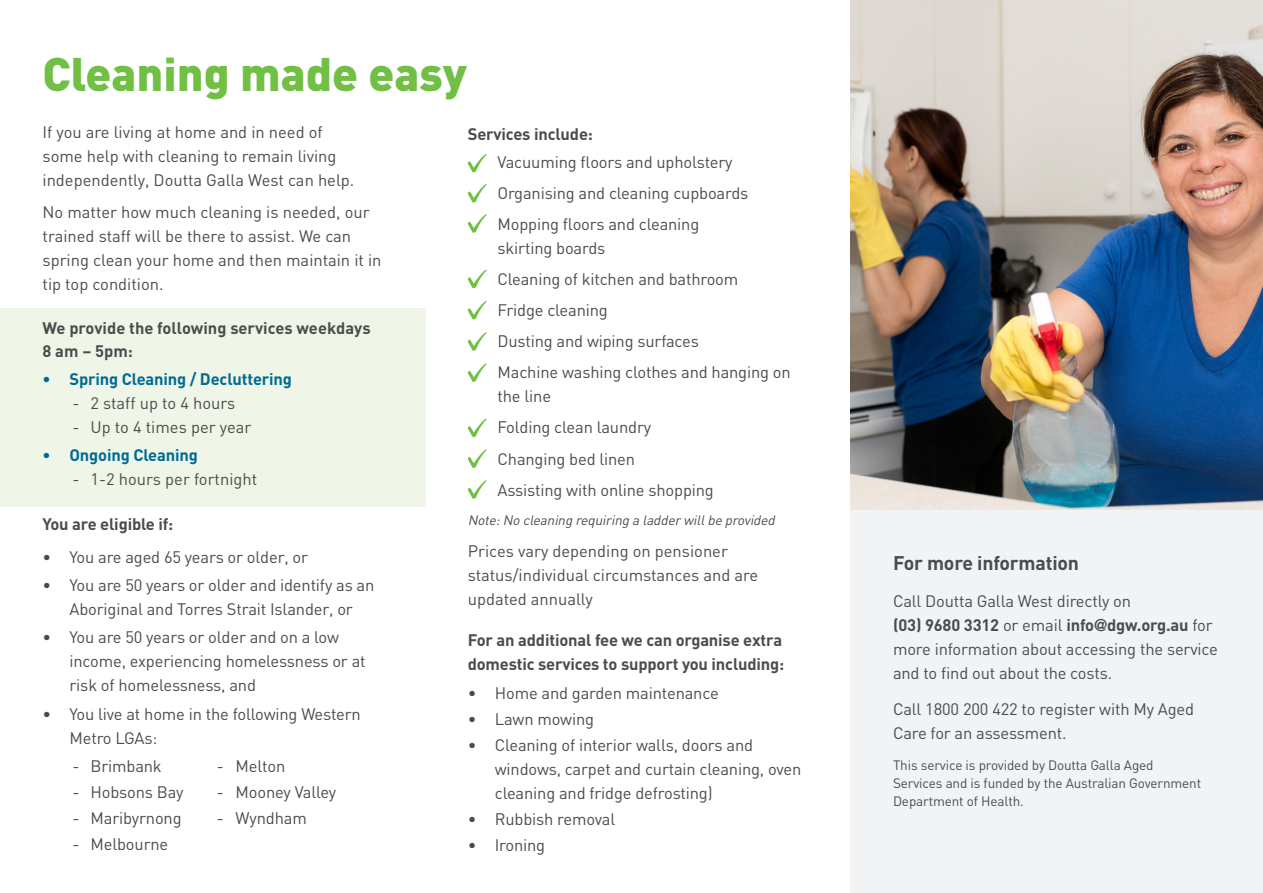
<style>
.page{position:relative;width:1263px;height:893px;background:#fff}
.page>*{position:absolute;margin:0;border:0;box-sizing:border-box;transform-origin:0 0}
.t1{font:900 46.5px "DIN";color:#71bf44}
.t2{font:700 19.5px "DIN";letter-spacing:-.01em;color:#4b4c4d}
.t3{font:16.5px/24px "DIN";letter-spacing:-.01em;color:#4b4c4d}
.t4{font:700 16.5px/22.5px "DIN";letter-spacing:-.01em;color:#4b4c4d}
.t5{font:700 16.5px "DIN";letter-spacing:-.01em;color:#006a94}
.t6{font:13.5px/18px "DIN";letter-spacing:-.01em;color:#4b4c4d}
.t7{font:italic 13.5px "DIN";color:#4b4c4d}
.s1{font-weight:700}
.s2{font-family:"Helvetica Neue";font-weight:700}
</style>
<div class="page">
<div style="left:0;top:308px;width:425px;height:199px;background:#eff6e8"></div>
<div style="left:850px;top:341px;width:413px;height:552px;background:#f2f3f4"></div>
<img style="left:850px;top:0;width:413px;height:510px">
<svg style="left:467px;top:154px;width:20px;height:19px"></svg>
<svg style="left:467px;top:184px;width:20px;height:19px"></svg>
<svg style="left:467px;top:214px;width:20px;height:19px"></svg>
<svg style="left:467px;top:269px;width:20px;height:20px"></svg>
<svg style="left:467px;top:301px;width:20px;height:19px"></svg>
<svg style="left:467px;top:332px;width:20px;height:19px"></svg>
<svg style="left:467px;top:363px;width:20px;height:19px"></svg>
<svg style="left:467px;top:418px;width:20px;height:19px"></svg>
<svg style="left:467px;top:449px;width:20px;height:19px"></svg>
<svg style="left:467px;top:480px;width:20px;height:19px"></svg>
<p class="t1" style="left:43px;top:43px;width:426px">Cleaning made easy</p>
<p class="t3" style="left:43px;top:120px;width:313px">If you are living at home and in need of some help with cleaning to remain living independently, Doutta Galla West can help.</p>
<p class="t3" style="left:43px;top:200px;width:341px">No matter how much cleaning is needed, our trained staff will be there to assist. We can spring clean your home and then maintain it in tip top condition.</p>
<p class="t4" style="left:43px;top:316px;width:330px">We provide the following services weekdays<br>8 am – 5pm:</p>
<p class="t5" style="left:43px;top:368px;width:251px">• Spring Cleaning / Decluttering</p>
<p class="t3" style="left:73px;top:391px;width:164px">- 2 staff up to 4 hours</p>
<p class="t3" style="left:73px;top:415px;width:180px">- Up to 4 times per year</p>
<p class="t5" style="left:43px;top:444px;width:157px">• Ongoing Cleaning</p>
<p class="t3" style="left:73px;top:467px;width:186px">- 1-2 hours per fortnight</p>
<p class="t4" style="left:43px;top:512px;width:132px">You are eligible if:</p>
<p class="t3" style="left:43px;top:545px;width:267px">• You are aged 65 years or older, or</p>
<p class="t3" style="left:43px;top:573px;width:333px;text-align:center">• You are 50 years or older and identify as an<br>Aboriginal and Torres Strait Islander, or</p>
<p class="t3" style="left:70px;top:625px;width:298px;text-indent:-27px">• You are 50 years or older and on a low income, experiencing homelessness or at risk of homelessness, and</p>
<p class="t3" style="left:70px;top:701px;width:293px;text-indent:-27px">• You live at home in the following Western<br>Metro LGAs:</p>
<p class="t3" style="left:73px;top:754px;width:91px">- Brimbank</p>
<p class="t3" style="left:73px;top:780px;width:113px">- Hobsons Bay</p>
<p class="t3" style="left:73px;top:806px;width:111px">- Maribyrnong</p>
<p class="t3" style="left:73px;top:832px;width:97px">- Melbourne</p>
<p class="t3" style="left:217px;top:754px;width:70px">- Melton</p>
<p class="t3" style="left:217px;top:780px;width:121px">- Mooney Valley</p>
<p class="t3" style="left:217px;top:806px;width:91px">- Wyndham</p>
<p class="t4" style="left:468px;top:122px;width:127px">Services include:</p>
<p class="t3" style="left:497px;top:150px;width:237px">Vacuuming floors and upholstery</p>
<p class="t3" style="left:497px;top:181px;width:252px">Organising and cleaning cupboards</p>
<p class="t3" style="left:497px;top:212px;width:203px">Mopping floors and cleaning skirting boards</p>
<p class="t3" style="left:497px;top:267px;width:242px">Cleaning of kitchen and bathroom</p>
<p class="t3" style="left:497px;top:298px;width:112px">Fridge cleaning</p>
<p class="t3" style="left:497px;top:329px;width:203px">Dusting and wiping surfaces</p>
<p class="t3" style="left:497px;top:360px;width:295px">Machine washing clothes and hanging on the line</p>
<p class="t3" style="left:497px;top:415px;width:155px">Folding clean laundry</p>
<p class="t3" style="left:497px;top:446px;width:139px">Changing bed linen</p>
<p class="t3" style="left:497px;top:477px;width:218px">Assisting with online shopping</p>
<p class="t7" style="left:468px;top:511px;width:312px">Note:No cleaning requiring a ladderwillbe provided</p>
<p class="t3" style="left:468px;top:539px;width:292px">Prices vary depending on pensioner status/individual circumstances and are updated annually</p>
<p class="t4" style="left:468px;top:628px;width:318px;line-height:24px">For an additional fee we can organise extra domestic services to support you including:</p>
<p class="t3" style="left:468px;top:680px;width:253px">• Home and garden maintenance</p>
<p class="t3" style="left:468px;top:706px;width:128px">• Lawn mowing</p>
<p class="t3" style="left:495px;top:733px;width:308px;text-indent:-27px">• Cleaning of interior walls, doors and windows, carpet and curtain cleaning, oven cleaning and fridge defrosting)</p>
<p class="t3" style="left:468px;top:807px;width:149px">• Rubbish removal</p>
<p class="t3" style="left:468px;top:833px;width:79px">• Ironing</p>
<p class="t2" style="left:893px;top:550px;width:188px">For more information</p>
<p class="t3" style="left:893px;top:588px;width:326px">Call Doutta Galla West directly on<br><span class="s1">(03) 9680 3312</span> or email <span class="s1">info</span><span class="s2">@</span><span class="s1">dgw.org.au</span> for more information about accessing the service and to find out about the costs.</p>
<p class="t3" style="left:893px;top:697px;width:303px">Call 1800 200 422 to register with My Aged<br>Care for an assessment.</p>
<p class="t6" style="left:893px;top:756px;width:310px">This service is provided by Doutta Galla Aged<br>Services and is funded by the Australian Government<br>Department of Health.</p>
</div>
